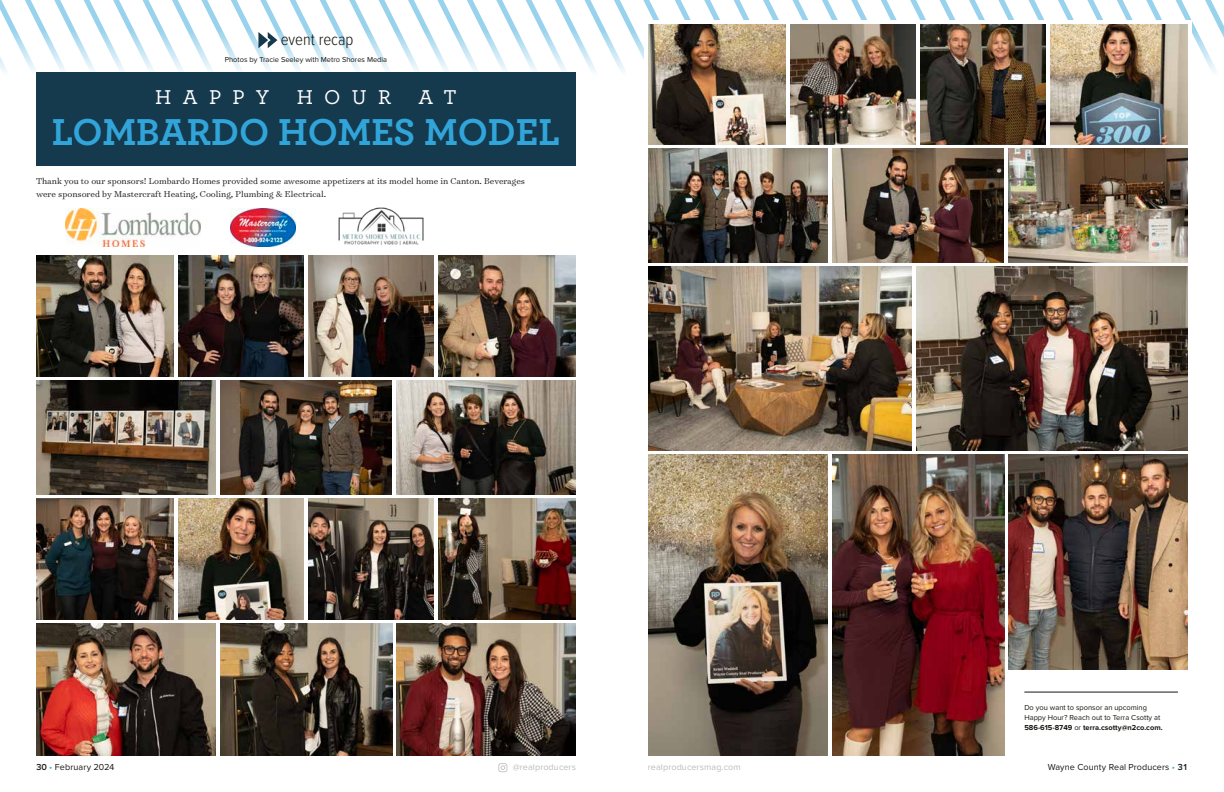
<style>
.page{position:relative;width:1224px;height:792px;background:#fff}
.page>*{position:absolute;margin:0;border:0;box-sizing:border-box;transform-origin:0 0}
.t1{font:700 39.4px "Archer Pro";color:#31a5d9}
.t2{font:500 21px "Archer Pro";letter-spacing:.54em;color:#fff}
.t3{font:300 17px "Proxima Nova Cond";color:#171713}
.t4{font:300 9.8px/13px "Surveyor Text";color:#171713}
.t5{font:9px "Proxima Nova";letter-spacing:.01em;color:#171713}
.t6{font:9px "Proxima Nova";letter-spacing:.01em;color:#bbbcbc}
.t7{font:7.5px/10px "Proxima Nova";color:#171713}
.s1{font-weight:700}
.s2{font-weight:600}
.s3{color:#31a5d9}
</style>
<div class="page">
<svg style="left:498px;top:763px;width:9px;height:9px"></svg>
<div style="left:36px;top:72px;width:540px;height:94px;background:#15394d"></div>
<hr style="left:1024px;top:692px;width:154px;height:1px;background:#171713">
<img style="left:36px;top:256px;width:138px;height:121px">
<img style="left:36px;top:498px;width:138px;height:121px">
<img style="left:178px;top:256px;width:126px;height:121px">
<img style="left:178px;top:498px;width:126px;height:121px">
<img style="left:308px;top:256px;width:126px;height:121px">
<img style="left:308px;top:498px;width:126px;height:121px">
<img style="left:438px;top:256px;width:138px;height:121px">
<img style="left:438px;top:498px;width:138px;height:121px">
<img style="left:36px;top:381px;width:180px;height:113px">
<img style="left:36px;top:623px;width:180px;height:133px">
<img style="left:220px;top:381px;width:172px;height:113px">
<img style="left:220px;top:623px;width:172px;height:133px">
<img style="left:396px;top:381px;width:180px;height:113px">
<img style="left:396px;top:623px;width:180px;height:133px">
<img style="left:0;top:0;width:1224px;height:149px">
<img style="left:648px;top:149px;width:180px;height:114px">
<img style="left:648px;top:454px;width:180px;height:302px">
<img style="left:832px;top:149px;width:172px;height:114px">
<img style="left:832px;top:454px;width:172px;height:302px">
<img style="left:1008px;top:149px;width:180px;height:114px">
<img style="left:1008px;top:454px;width:180px;height:216px">
<img style="left:648px;top:267px;width:264px;height:183px">
<img style="left:916px;top:267px;width:272px;height:183px">
<img style="left:65px;top:209px;width:135px;height:38px">
<img style="left:231px;top:209px;width:65px;height:38px">
<img style="left:338px;top:207px;width:86px;height:38px">
<h3 class="t3" style="left:281px;top:32px;width:74px">event recap</h3>
<p class="t7" style="left:225px;top:55px;width:164px">Photos by Tracie Seeley with Metro Shores Media</p>
<h2 class="t2" style="left:155px;top:82px;width:115px">HAPPY</h2>
<h2 class="t2" style="left:297px;top:82px;width:96px">HOUR</h2>
<h2 class="t2" style="left:419px;top:82px;width:40px">A T</h2>
<h1 class="t1" style="left:52px;top:101px;width:510px">LOMBARDO HOMES MODEL</h1>
<p class="t4" style="left:36px;top:174px;width:491px">Thank you to our sponsors! Lombardo Homes provided some awesome appetizers at its model home in Canton. Beverages were sponsored by Mastercraft Heating, Cooling, Plumbing &amp; Electrical.</p>
<p class="t7" style="left:1024px;top:703px;width:140px">Do you want to sponsor an upcoming<br>Happy Hour? Reach out to Terra Csotty at<br><span class="s1">586-615-8749</span> or <span class="s1">terra.csotty@n2co.com.</span></p>
<p class="t5" style="left:36px;top:762px;width:80px"><span class="s2">30</span> <span class="s3">•</span> February 2024</p>
<p class="t6" style="left:513px;top:762px;width:65px">@realproducers</p>
<p class="t6" style="left:648px;top:762px;width:94px">realproducersmag.com</p>
<p class="t5" style="left:1048px;top:762px;width:142px">Wayne County Real Producers <span class="s3">•</span> <span class="s2">31</span></p>
</div>
